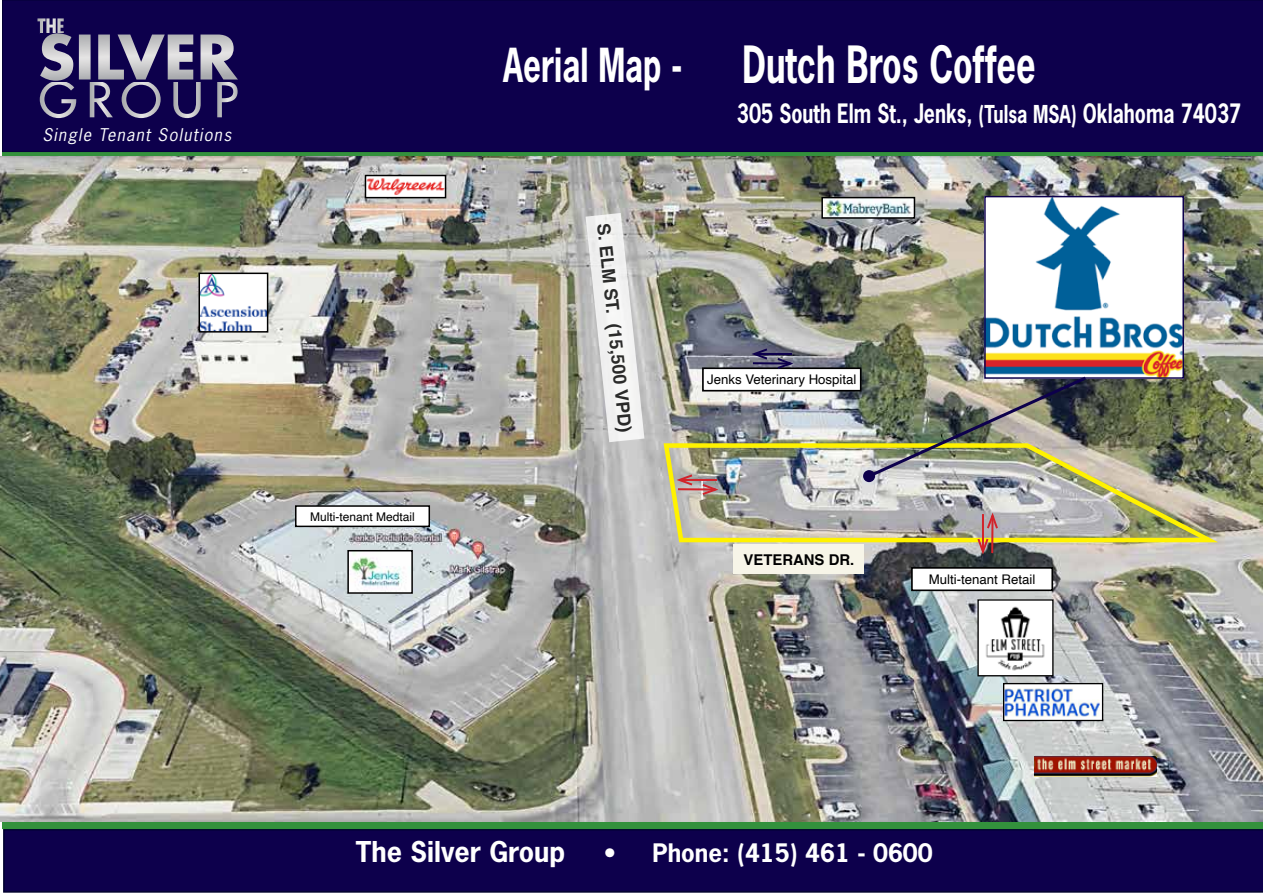
<style>
.page{position:relative;width:1263px;height:893px;background:#fff}
.page>*{position:absolute;margin:0;border:0;box-sizing:border-box;transform-origin:0 0}
.t1{font:700 48.3px "News Gothic Std";color:#fff;scale:.71 1}
.t2{font:700 27px "News Gothic Std";color:#fff}
.t3{font:700 25.2px "News Gothic Std";color:#fff;scale:.78 1}
.t4{font:700 24px "News Gothic Std";color:#fff}
.t5{font:700 18px "Helvetica";color:#000}
.t6{font:italic 16.5px "News Gothic Std";color:#fff}
.t7{font:700 14.85px "Helvetica";color:#000}
.t8{font:13.2px "Helvetica";color:#000}
.t9{font:12px "Helvetica";color:#000}
.s1{font-size:44.1px}
.s2{font-size:23.25px}
</style>
<div class="page">
<svg style="left:3px;top:829px;width:1260px;height:64px;background:#0d014b"></svg>
<div style="left:2px;top:0;width:1261px;height:152px;background:#0d004c"></div>
<svg style="left:37px;top:18px;width:201px;height:100px;background:#514979"></svg>
<svg style="left:2px;top:152px;width:1261px;height:8px;background:#428d49"></svg>
<div style="left:2px;top:821px;width:1261px;height:8px;background:#33913c"></div>
<img style="left:0;top:157px;width:1262px;height:665px">
<div style="left:296px;top:506px;width:133px;height:20px;background:#fff"></div>
<div style="left:295px;top:505px;width:135px;height:22px;border:2px solid #000"></div>
<div style="left:703px;top:368px;width:158px;height:23px;background:#fff"></div>
<div style="left:702px;top:367px;width:159px;height:24px;border:2px solid #000"></div>
<div style="left:912px;top:568px;width:140px;height:22px;background:#fff"></div>
<div style="left:911px;top:567px;width:142px;height:24px;border:2px solid #000"></div>
<img style="left:661px;top:440px;width:566px;height:105px">
<img style="left:987px;top:199px;width:194px;height:177px">
<div style="left:984px;top:196px;width:200px;height:183px;border:2px solid #0d004c"></div>
<img style="left:368px;top:178px;width:75px;height:17px">
<div style="left:365px;top:175px;width:81px;height:23px;border:2px solid #000"></div>
<img style="left:201px;top:276px;width:64px;height:54px">
<div style="left:198px;top:273px;width:70px;height:60px;border:2px solid #000"></div>
<img style="left:824px;top:200px;width:88px;height:16px">
<div style="left:821px;top:197px;width:94px;height:22px;border:2px solid #000"></div>
<div style="left:734px;top:545px;width:130px;height:29px;background:#f7f5e8"></div>
<svg style="left:585px;top:213px;width:59px;height:229px"></svg>
<img style="left:865px;top:374px;width:224px;height:106px">
<div style="left:863px;top:470px;width:12px;height:12px;background:#0d004c;border-radius:50%"></div>
<img style="left:1034px;top:756px;width:122px;height:20px">
<img style="left:979px;top:601px;width:72px;height:73px">
<div style="left:977px;top:599px;width:76px;height:77px;border:1px solid #000"></div>
<img style="left:1005px;top:685px;width:96px;height:34px">
<div style="left:1003px;top:683px;width:100px;height:38px;border:1px solid #000"></div>
<img style="left:350px;top:553px;width:60px;height:38px">
<div style="left:347px;top:550px;width:66px;height:44px;border:2px solid #000"></div>
<hr style="left:753px;top:362px;width:37px;height:3px;background:#0d004c">
<svg style="left:775px;top:356px;width:21px;height:14px"></svg>
<hr style="left:754px;top:353px;width:38px;height:2px;background:#0d004c">
<svg style="left:748px;top:347px;width:21px;height:14px"></svg>
<svg style="left:673px;top:473px;width:48px;height:24px"></svg>
<svg style="left:976px;top:510px;width:23px;height:47px"></svg>
<p class="t6" style="left:43px;top:124px;width:194px">Single Tenant Solutions</p>
<p class="t9" style="left:310px;top:507px;width:106px">Multi-tenant Medtail</p>
<h1 class="t1" style="left:503px;top:32px;width:751px"><span class="s1">Aerial Map -</span> Dutch Bros Coffee</h1>
<p class="t5" style="left:618px;top:222px;width:212px;rotate:84deg">S. ELM ST. (15,500 VPD)</p>
<p class="t3" style="left:737px;top:97px;width:648px">305 South Elm St., Jenks, <span class="s2">(Tulsa MSA)</span> Oklahoma 74037</p>
<p class="t8" style="left:707px;top:370px;width:151px">Jenks Veterinary Hospital</p>
<p class="t7" style="left:743px;top:548px;width:112px">VETERANS DR.</p>
<p class="t8" style="left:929px;top:569px;width:108px">Multi-tenant Retail</p>
<p class="t2" style="left:356px;top:834px;width:211px">The Silver Group</p>
<p class="t4" style="left:604px;top:837px;width:330px">• Phone: (415) 461 - 0600</p>
</div>
